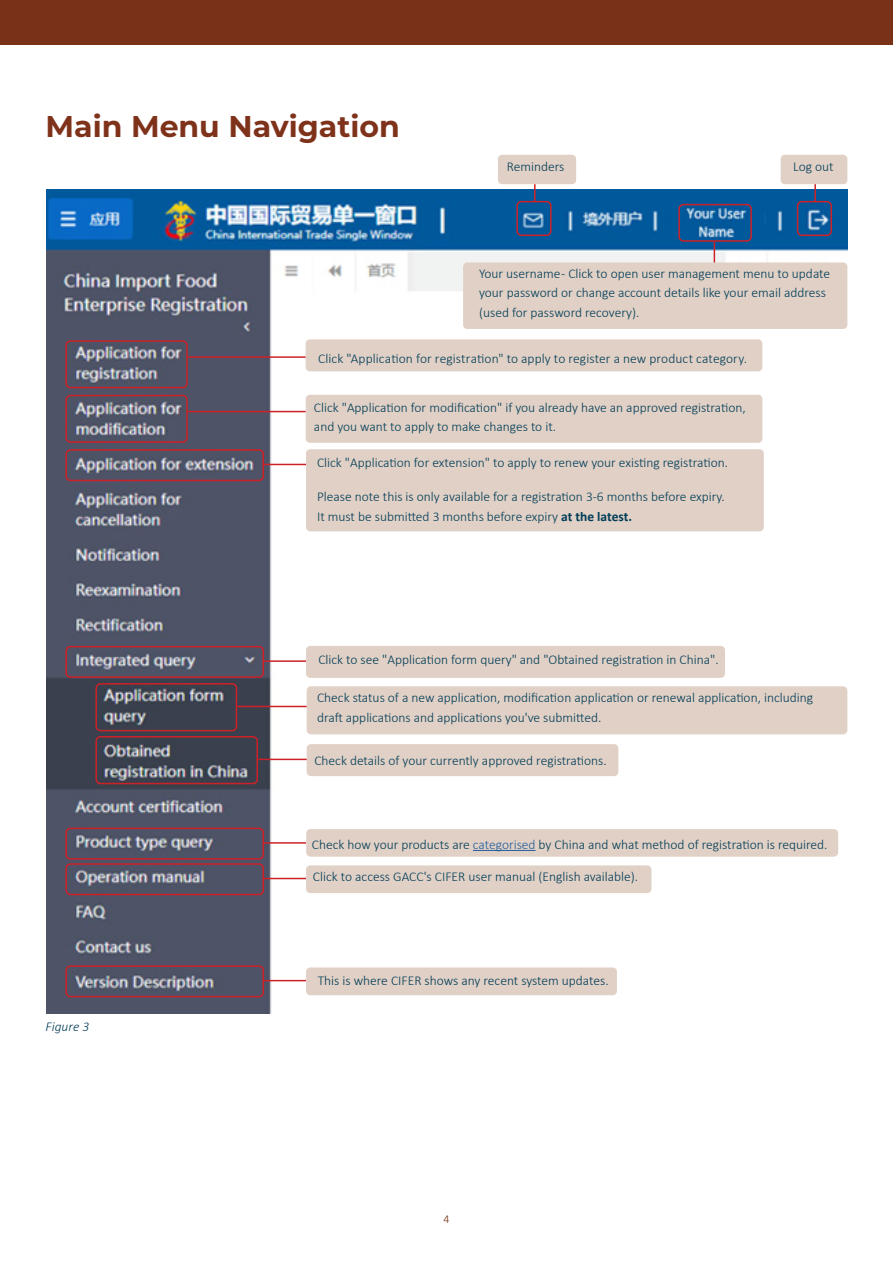
<style>
.page{position:relative;width:893px;height:1263px;background:#fff}
.page>*{position:absolute;margin:0;border:0;box-sizing:border-box;transform-origin:0 0}
.t1{font:700 30px "Montserrat";color:#7f321a}
.t2{font:300 13.5px/19.5px "Calibri";color:#003d58}
.t3{font:italic 300 13.5px "Calibri";color:#003d58}
.t4{font:300 12px "Calibri";color:#793217}
.s1{font-weight:700}
.s2{color:#215e9e}
</style>
<div class="page">
<div style="left:0;top:0;width:893px;height:45px;background:#793217"></div>
<img style="left:46px;top:189px;width:801px;height:825px">
<div style="left:307px;top:686px;width:540px;height:48px;background:#e1d0c5;border-radius:4px"></div>
<div style="left:306px;top:395px;width:456px;height:48px;background:#e1d0c5;border-radius:4px"></div>
<div style="left:306px;top:339px;width:456px;height:32px;background:#e1d0c5;border-radius:4px"></div>
<div style="left:306px;top:449px;width:458px;height:82px;background:#e1d0c5;border-radius:4px"></div>
<div style="left:307px;top:744px;width:311px;height:32px;background:#e1d0c5;border-radius:4px"></div>
<div style="left:306px;top:967px;width:311px;height:28px;background:#e1d0c5;border-radius:4px"></div>
<div style="left:463px;top:262px;width:384px;height:67px;background:#e1d0c5;border-radius:4px"></div>
<div style="left:498px;top:155px;width:78px;height:29px;background:#e1d0c5;border-radius:4px"></div>
<div style="left:781px;top:155px;width:66px;height:29px;background:#e1d0c5;border-radius:4px"></div>
<div style="left:306px;top:646px;width:419px;height:32px;background:#e1d0c5;border-radius:4px"></div>
<div style="left:306px;top:829px;width:532px;height:28px;background:#e1d0c5;border-radius:4px"></div>
<hr style="left:473px;top:850px;width:63px;height:1px;background:#215e9e">
<div style="left:306px;top:865px;width:345px;height:28px;background:#e1d0c5;border-radius:4px"></div>
<svg style="left:534px;top:184px;width:2px;height:17px"></svg>
<div style="left:516px;top:201px;width:36px;height:35px;border:2px solid #ce2127;border-radius:4px"></div>
<svg style="left:714px;top:242px;width:1px;height:20px"></svg>
<div style="left:678px;top:204px;width:74px;height:38px;border:2px solid #ce2127;border-radius:4px"></div>
<svg style="left:814px;top:184px;width:2px;height:17px"></svg>
<div style="left:797px;top:201px;width:35px;height:35px;border:2px solid #ce2127;border-radius:4px"></div>
<div style="left:65px;top:340px;width:123px;height:48px;border:2px solid #ce2127;border-radius:4px"></div>
<hr style="left:188px;top:356px;width:118px;height:2px;background:#ce2127">
<div style="left:65px;top:395px;width:123px;height:48px;border:2px solid #ce2127;border-radius:4px"></div>
<hr style="left:188px;top:411px;width:118px;height:1px;background:#ce2127">
<div style="left:65px;top:449px;width:199px;height:32px;border:2px solid #ce2127;border-radius:4px"></div>
<hr style="left:264px;top:464px;width:42px;height:1px;background:#ce2127">
<div style="left:65px;top:646px;width:199px;height:32px;border:2px solid #ce2127;border-radius:4px"></div>
<hr style="left:264px;top:660px;width:42px;height:2px;background:#ce2127">
<div style="left:95px;top:683px;width:142px;height:48px;border:2px solid #ce2127;border-radius:4px"></div>
<hr style="left:237px;top:706px;width:70px;height:1px;background:#ce2127">
<div style="left:95px;top:736px;width:163px;height:48px;border:2px solid #ce2127;border-radius:4px"></div>
<hr style="left:258px;top:759px;width:49px;height:1px;background:#ce2127">
<div style="left:65px;top:828px;width:199px;height:32px;border:2px solid #ce2127;border-radius:4px"></div>
<hr style="left:264px;top:842px;width:42px;height:2px;background:#ce2127">
<div style="left:65px;top:863px;width:199px;height:32px;border:2px solid #ce2127;border-radius:4px"></div>
<hr style="left:264px;top:878px;width:42px;height:1px;background:#ce2127">
<div style="left:65px;top:965px;width:199px;height:32px;border:2px solid #ce2127;border-radius:4px"></div>
<hr style="left:264px;top:980px;width:42px;height:1px;background:#ce2127">
<h1 class="t1" style="left:46px;top:105px;width:356px">Main Menu Navigation</h1>
<p class="t2" style="left:507px;top:156px;width:59px">Reminders</p>
<p class="t2" style="left:793px;top:156px;width:42px">Log out</p>
<p class="t2" style="left:479px;top:263px;width:353px">Your username - Click to open user management menu to update your password or change account details like your email address (used for password recovery).</p>
<p class="t2" style="left:318px;top:349px;width:431px">Click "Application for registration" to apply to register a new product category.</p>
<p class="t2" style="left:314px;top:397px;width:433px">Click "Application for modification" if you already have an approved registration, and you want to apply to make changes to it.</p>
<p class="t2" style="left:317px;top:452px;width:412px">Click "Application for extension" to apply to renew your existing registration.</p>
<p class="t2" style="left:317px;top:487px;width:409px">Please note this is only available for a registration 3-6 months before expiry.<br>It must be submitted 3 months before expiry <span class="s1">at the latest.</span></p>
<p class="t2" style="left:318px;top:650px;width:402px">Click to see "Application form query" and "Obtained registration in China".</p>
<p class="t2" style="left:317px;top:688px;width:498px">Check status of a new application, modification application or renewal application, including draft applications and applications you've submitted.</p>
<p class="t2" style="left:314px;top:750px;width:294px">Check details of your currently approved registrations.</p>
<p class="t2" style="left:312px;top:834px;width:517px">Check how your products are <span class="s2">categorised</span> by China and what method of registration is required.</p>
<p class="t2" style="left:313px;top:867px;width:327px">Click to access GACC's CIFER user manual (English available).</p>
<p class="t3" style="left:46px;top:1018px;width:45px">Figure 3</p>
<p class="t2" style="left:318px;top:971px;width:292px">This is where CIFER shows any recent system updates.</p>
<p class="t4" style="left:443px;top:1211px;width:8px">4</p>
</div>
